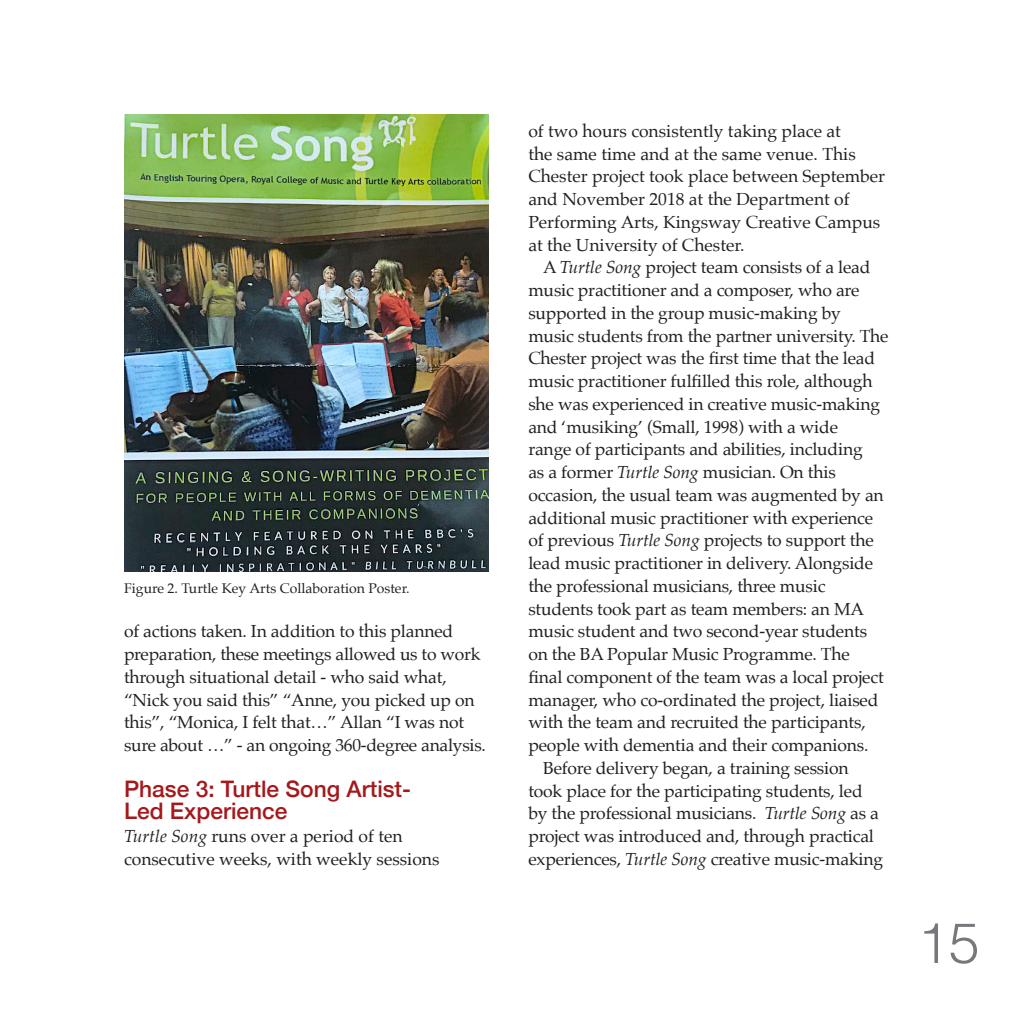
<style>
.page{position:relative;width:1017px;height:1017px;background:#fff}
.page>*{position:absolute;margin:0;border:0;box-sizing:border-box;transform-origin:0 0}
.t1{font:300 56px "Helvetica";color:#76787b}
.Heading_3{font:500 22.75px/22.8px "Helvetica Neue";color:#a5181b}
.normal_0{font:17.5px/22.8px "Palatino";letter-spacing:-.01em;color:#231f20}
.billedtekst{font:14px "Palatino";color:#231f20}
.s1{font-style:italic}
</style>
<div class="page">
<img style="left:124px;top:114px;width:365px;height:458px">
<p class="billedtekst" style="left:124px;top:577px;width:287px">Figure 2. Turtle Key Arts Collaboration Poster.</p>
<p class="normal_0" style="left:124px;top:620px;width:363px">of actions taken. In addition to this planned preparation, these meetings allowed us to work through situational detail - who said what, “Nick you said this” “Anne, you picked up on this”, “Monica, I felt that…” Allan “I was not sure about …” - an ongoing 360-degree analysis.</p>
<p class="Heading_3" style="left:124px;top:775px;width:289px">Phase 3: Turtle Song Artist-<br>Led Experience</p>
<p class="normal_0" style="left:124px;top:825px;width:317px"><span class="s1">Turtle Song</span> runs over a period of ten consecutive weeks, with weekly sessions</p>
<p class="normal_0" style="left:528px;top:119px;width:358px">of two hours consistently taking place at<br>the same time and at the same venue. This Chester project took place between September and November 2018 at the Department of Performing Arts, Kingsway Creative Campus at the University of Chester.</p>
<p class="normal_0" style="left:528px;top:256px;width:362px;text-indent:15px">A <span class="s1">Turtle Song</span> project team consists of a lead music practitioner and a composer, who are supported in the group music-making by music students from the partner university. The Chester project was the first time that the lead music practitioner fulfilled this role, although she was experienced in creative music-making and ‘musiking’ (Small, 1998) with a wide<br>range of participants and abilities, including<br>as a former <span class="s1">Turtle Song</span> musician. On this occasion, the usual team was augmented by an additional music practitioner with experience of previous <span class="s1">Turtle Song</span> projects to support the lead music practitioner in delivery. Alongside the professional musicians, three music students took part as team members: an MA music student and two second-year students on the BA Popular Music Programme. The<br>final component of the team was a local project manager, who co-ordinated the project, liaised with the team and recruited the participants, people with dementia and their companions.</p>
<p class="normal_0" style="left:528px;top:756px;width:356px;text-indent:15px">Before delivery began, a training session took place for the participating students, led by the professional musicians. <span class="s1">Turtle Song</span> as a project was introduced and, through practical experiences, <span class="s1">Turtle Song</span> creative music-making</p>
<h1 class="t1" style="left:917px;top:895px;width:64px">15</h1>
</div>
